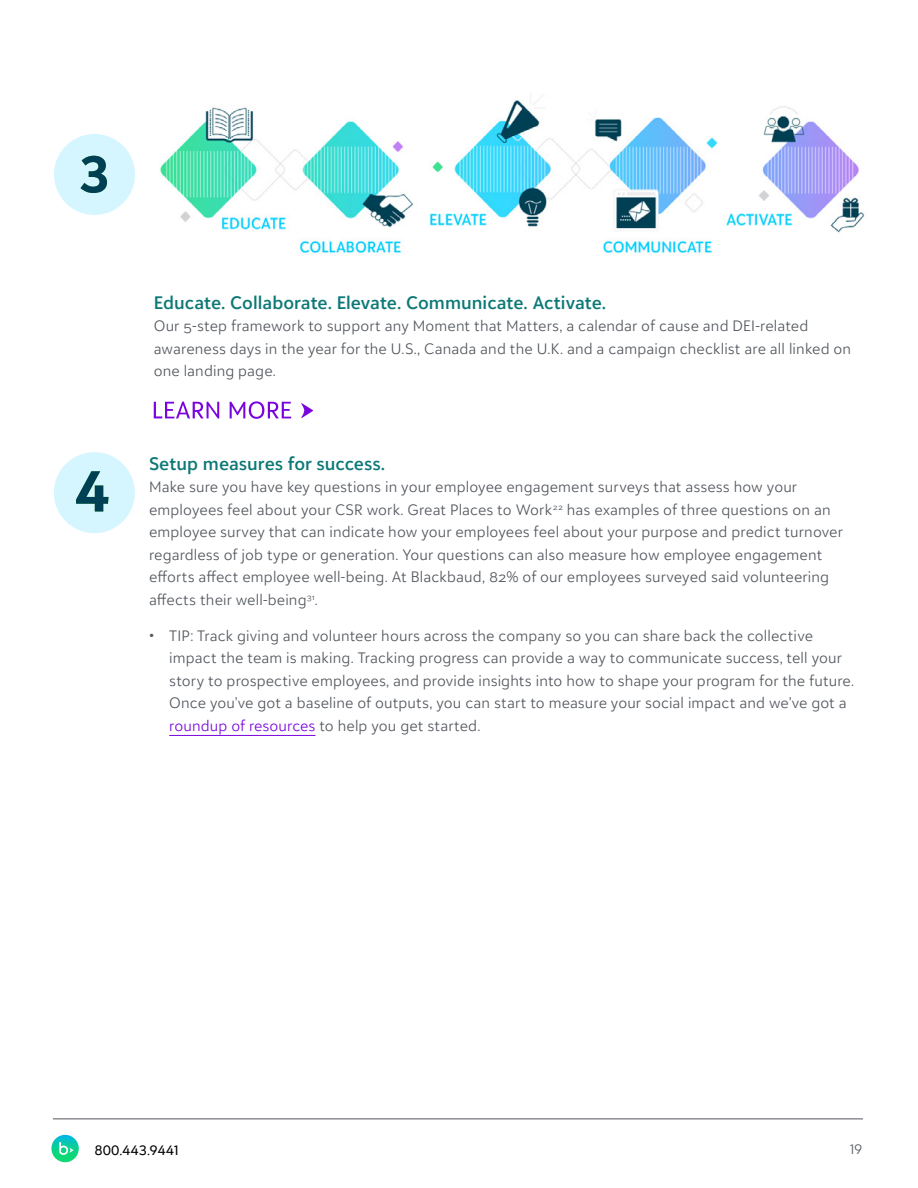
<style>
.page{position:relative;width:918px;height:1188px;background:#fff}
.page>*{position:absolute;margin:0;border:0;box-sizing:border-box;transform-origin:0 0}
.t1{font:600 18px "Blackbaud Sans";color:#0d7977}
.t2{font:300 15px/22.5px "Blackbaud Sans";letter-spacing:.01em;color:#51555c}
.t3{font:13.5px "BLKB Sans";color:#000}
.t4{font:300 13.5px "BLKB Sans";color:#51555c}
.s1{color:#7a04dd}
</style>
<div class="page">
<hr style="left:53px;top:1119px;width:810px;height:1px;background:#51555c">
<svg style="left:51px;top:1135px;width:28px;height:27px"></svg>
<svg style="left:59px;top:1142px;width:15px;height:13px"></svg>
<div style="left:54px;top:134px;width:81px;height:81px;background:#d5f6ff;border-radius:50%"></div>
<svg style="left:81px;top:156px;width:26px;height:37px"></svg>
<svg style="left:154px;top:402px;width:65px;height:16px"></svg>
<svg style="left:230px;top:401px;width:61px;height:18px"></svg>
<svg style="left:301px;top:403px;width:12px;height:15px"></svg>
<hr style="left:169px;top:735px;width:146px;height:1px;background:#7a04dd">
<div style="left:54px;top:452px;width:81px;height:81px;background:#d5f6ff;border-radius:50%"></div>
<svg style="left:76px;top:471px;width:33px;height:40px"></svg>
<img style="left:160px;top:96px;width:705px;height:159px">
<p class="t1" style="left:154px;top:291px;width:454px">Educate. Collaborate. Elevate. Communicate. Activate.</p>
<p class="t2" style="left:154px;top:315px;width:699px">Our 5-step framework to support any Moment that Matters, a calendar of cause and DEI-related awareness days in the year for the U.S., Canada and the U.K. and a campaign checklist are all linked on one landing page.</p>
<p class="t1" style="left:149px;top:452px;width:238px">Setup measures for success.</p>
<p class="t2" style="left:149px;top:476px;width:695px">Make sure you have key questions in your employee engagement surveys that assess how your employees feel about your CSR work. Great Places to Work<sup>22</sup> has examples of three questions on an employee survey that can indicate how your employees feel about your purpose and predict turnover regardless of job type or generation. Your questions can also measure how employee engagement efforts affect employee well-being. At Blackbaud, 82% of our employees surveyed said volunteering affects their well-being<sup>31</sup>.</p>
<p class="t2" style="left:169px;top:624px;width:686px;text-indent:-20px">• TIP: Track giving and volunteer hours across the company so you can share back the collective impact the team is making. Tracking progress can provide a way to communicate success, tell your story to prospective employees, and provide insights into how to shape your program for the future.<br>Once you’ve got a baseline of outputs, you can start to measure your social impact and we’ve got a <span class="s1">roundup of resources</span> to help you get started.</p>
<p class="t3" style="left:94px;top:1142px;width:86px">800.443.9441</p>
<p class="t4" style="left:850px;top:1141px;width:14px">19</p>
</div>
